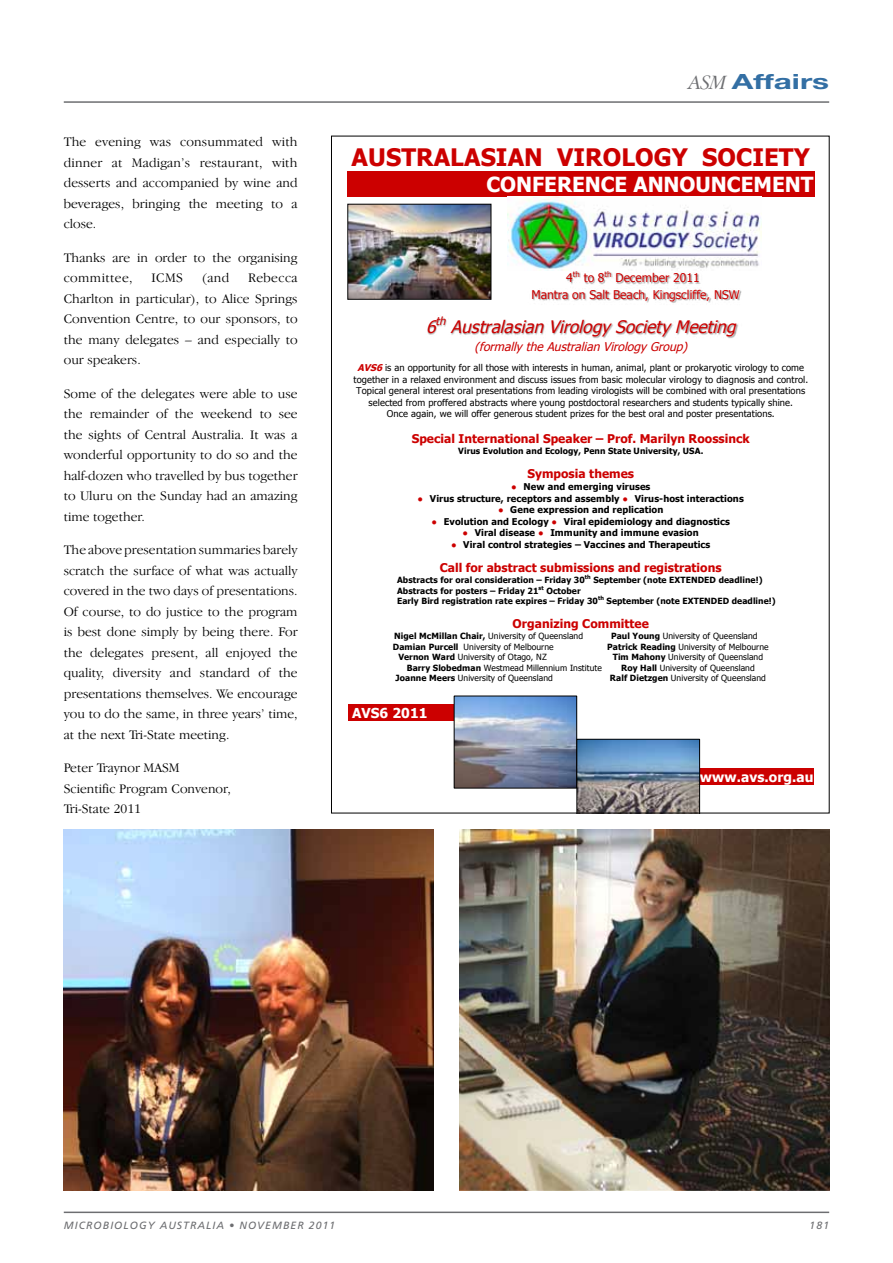
<style>
.page{position:relative;width:893px;height:1263px;background:#fff}
.page>*{position:absolute;margin:0;border:0;box-sizing:border-box;transform-origin:0 0}
.t1{font:700 24px "Tahoma";letter-spacing:.005em;color:#c00}
.t2{font:700 21px "Helvetica Neue";color:#336fa4;scale:1.5 1}
.t3{font:700 20.7px "Tahoma";color:#fff}
.t4{font:italic 17.25px "Tahoma";color:#c00}
.t5{font:700 13.65px "Tahoma";letter-spacing:.005em;color:#fff}
.t6{font:300 13.5px/20.5px "Garamond IT Cby BT";color:#000;text-align:justify}
.t7{font:700 12px "Tahoma";letter-spacing:.005em;color:#c00}
.t8{font:12px/16.8px "Tahoma";letter-spacing:.005em;color:#c00}
.t9{font:italic 12px "Tahoma";color:#c00}
.t10{font:italic 11.25px "Tahoma";color:#c00}
.t11{font:italic 10.5px "Frutiger";letter-spacing:.1em;color:#6d6e71}
.t12{font:9.3px/11.4px "Tahoma";letter-spacing:.01em;color:#000;text-align:center}
.t13{font:700 9.3px "Tahoma";letter-spacing:.01em;color:#000}
.t14{font:8.55px "Tahoma";letter-spacing:.01em;color:#000}
.t15{font:700 8.55px/10.4px "Tahoma";letter-spacing:.01em;color:#000}
.t16{font:7.65px "Tahoma";color:#c00}
.t17{font:700 5.55px "Tahoma";color:#000}
.s1{font-family:"Garamond IT Cby BT";font-weight:300;font-style:italic;color:#6d6e71}
.s2{font-weight:700;font-style:italic;color:#c00}
.s3{color:#c00}
.s4{font-weight:700}
</style>
<div class="page">
<hr style="left:64px;top:1211px;width:765px;height:2px;background:#6d6e71">
<hr style="left:64px;top:101px;width:765px;height:2px;background:#6d6e71">
<img style="left:64px;top:829px;width:370px;height:362px">
<img style="left:459px;top:829px;width:370px;height:362px">
<div style="left:347px;top:171px;width:468px;height:26px;background:#c00"></div>
<img style="left:651px;top:196px;width:21px;height:1px">
<img style="left:545px;top:270px;width:155px;height:13px">
<img style="left:532px;top:283px;width:210px;height:20px">
<img style="left:427px;top:317px;width:311px;height:21px">
<div style="left:348px;top:704px;width:124px;height:16px;background:#c00"></div>
<div style="left:700px;top:768px;width:114px;height:17px;background:#c00"></div>
<img style="left:507px;top:197px;width:255px;height:73px">
<img style="left:349px;top:206px;width:140px;height:92px">
<div style="left:347px;top:204px;width:144px;height:96px;border:1px solid #000"></div>
<img style="left:456px;top:698px;width:119px;height:88px">
<img style="left:576px;top:739px;width:124px;height:72px">
<p class="t6" style="left:64px;top:132px;width:235px">The evening was consummated with dinner at Madigan’s restaurant, with desserts and accompanied by wine and beverages, bringing the meeting to a close.</p>
<p class="t6" style="left:64px;top:247px;width:235px">Thanks are in order to the organising committee,</p>
<p class="t6" style="left:64px;top:267px;width:235px;text-indent:184px">Rebecca Charlton in particular), to Alice Springs Convention Centre, to our sponsors, to the many delegates – and especially to our speakers.</p>
<p class="t6" style="left:64px;top:383px;width:235px">Some of the delegates were able to use the remainder of the weekend to see the sights of Central Australia. It was a wonderful opportunity to do so and the half-dozen who travelled by bus together to Uluru on the Sunday had an amazing time together.</p>
<p class="t6" style="left:64px;top:539px;width:235px">The above presentation summaries barely scratch the surface of what was actually covered in the two days of presentations.<br>Of course, to do justice to the program is best done simply by being there. For the delegates present, all enjoyed the quality, diversity and standard of the presentations themselves. We encourage you to do the same, in three years’ time, at the next Tri-State meeting.</p>
<p class="t6" style="left:64px;top:757px;width:168px;text-align:left">Peter Traynor MASM<br>Scientific Program Convenor,<br>Tri-State 2011</p>
<p class="t6" style="left:151px;top:267px;width:33px">ICMS</p>
<p class="t6" style="left:202px;top:267px;width:29px">(and</p>
<h2 class="t2" style="left:689px;top:68px;width:95px"><span class="s1">ASM</span> Affairs</h2>
<h1 class="t1" style="left:352px;top:141px;width:460px">AUSTRALASIAN VIROLOGY SOCIETY</h1>
<h3 class="t3" style="left:486px;top:170px;width:328px">CONFERENCE ANNOUNCEMENT</h3>
<p class="t8" style="left:566px;top:269px;width:8px">4</p>
<p class="t16" style="left:573px;top:269px;width:8px">th</p>
<p class="t8" style="left:584px;top:269px;width:22px">to 8</p>
<p class="t16" style="left:605px;top:269px;width:8px">th</p>
<p class="t8" style="left:531px;top:269px;width:210px;text-indent:84px">December 2011<br>Mantra on Salt Beach, Kingscliffe, NSW</p>
<p class="t10" style="left:436px;top:314px;width:15px">th</p>
<p class="t4" style="left:451px;top:316px;width:291px">AustralasianVirology Society Meeting</p>
<p class="t9" style="left:474px;top:339px;width:218px">(formally theAustralian Virology Group)</p>
<p class="t12" style="left:353px;top:362px;width:456px"><span class="s2">AVS6</span>is an opportunity for all those with interests in human, animal, plant or prokaryotic virology to come together in a relaxed environment and discuss issues from basic molecular virology to diagnosis and control.<br>Topical general interest oral presentations from leading virologists will be combined with oral presentations selected from proffered abstracts where young postdoctoral researchers and students typically shine.<br>Once again, we will offer generous student prizes for the best oral and poster presentations.</p>
<p class="t7" style="left:412px;top:430px;width:340px">Special International Speaker – Prof. Marilyn Roossinck</p>
<p class="t15" style="left:458px;top:445px;width:247px">Virus Evolution and Ecology, Penn State University, USA.</p>
<p class="t7" style="left:527px;top:465px;width:108px">Symposia themes</p>
<p class="t13" style="left:511px;top:480px;width:141px"><span class="s3">●</span> New and emerging viruses</p>
<p class="t13" style="left:418px;top:492px;width:328px"><span class="s3">●</span> Virus structure, receptors and assembly <span class="s3">●</span> Virus-host interactions</p>
<p class="t13" style="left:498px;top:503px;width:167px"><span class="s3">●</span> Gene expression and replication</p>
<p class="t13" style="left:431px;top:515px;width:300px"><span class="s3">●</span> Evolution and Ecology <span class="s3">●</span> Viral epidemiology and diagnostics</p>
<p class="t13" style="left:463px;top:526px;width:238px"><span class="s3">●</span> Viral disease <span class="s3">●</span> Immunity and immune evasion</p>
<p class="t13" style="left:451px;top:538px;width:261px"><span class="s3">●</span> Viral control strategies – Vaccines and Therapeutics</p>
<p class="t7" style="left:440px;top:559px;width:283px">Call for abstract submissions and registrations</p>
<p class="t15" style="left:397px;top:574px;width:189px">Abstracts for oral consideration – Friday 30</p>
<p class="t17" style="left:585px;top:573px;width:7px">th</p>
<p class="t15" style="left:593px;top:574px;width:171px">September (note EXTENDED deadline!)</p>
<p class="t15" style="left:397px;top:585px;width:143px">Abstracts for posters – Friday 21</p>
<p class="t17" style="left:539px;top:584px;width:7px">st</p>
<p class="t4" style="left:426px;top:316px;width:16px">6</p>
<p class="t15" style="left:397px;top:585px;width:202px;text-indent:149px">October<br>Early Bird registration rate expires – Friday 30</p>
<p class="t17" style="left:598px;top:594px;width:7px">th</p>
<p class="t15" style="left:607px;top:595px;width:171px">September (note EXTENDED deadline!)</p>
<p class="t7" style="left:513px;top:615px;width:138px">Organizing Committee</p>
<p class="t14" style="left:394px;top:631px;width:190px"><span class="s4">Nigel McMillan Chair,</span> University of Queensland</p>
<p class="t14" style="left:611px;top:631px;width:148px"><span class="s4">Paul Young</span> University of Queensland</p>
<p class="t14" style="left:393px;top:641px;width:162px"><span class="s4">Damian Purcell</span> University of Melbourne</p>
<p class="t14" style="left:607px;top:641px;width:163px"><span class="s4">Patrick Reading</span> University of Melbourne</p>
<p class="t14" style="left:398px;top:652px;width:150px"><span class="s4">Vernon Ward</span> University of Otago, NZ</p>
<p class="t14" style="left:613px;top:652px;width:152px"><span class="s4">Tim Mahony</span> University of Queensland</p>
<p class="t14" style="left:407px;top:662px;width:197px"><span class="s4">Barry Slobedman</span> Westmead Millennium Institute</p>
<p class="t14" style="left:621px;top:662px;width:135px"><span class="s4">Roy Hall</span> University of Queensland</p>
<p class="t14" style="left:396px;top:672px;width:159px"><span class="s4">Joanne Meers</span> University of Queensland</p>
<p class="t14" style="left:610px;top:672px;width:157px"><span class="s4">Ralf Dietzgen</span> University of Queensland</p>
<p class="t5" style="left:352px;top:703px;width:77px">AVS6 2011</p>
<p class="t5" style="left:700px;top:768px;width:115px">www.avs.org.au</p>
<p class="t11" style="left:64px;top:1219px;width:273px">MICROBIOLOGY AUSTRALIA • NOVEMBER 2011</p>
<p class="t11" style="left:810px;top:1219px;width:21px">181</p>
</div>
